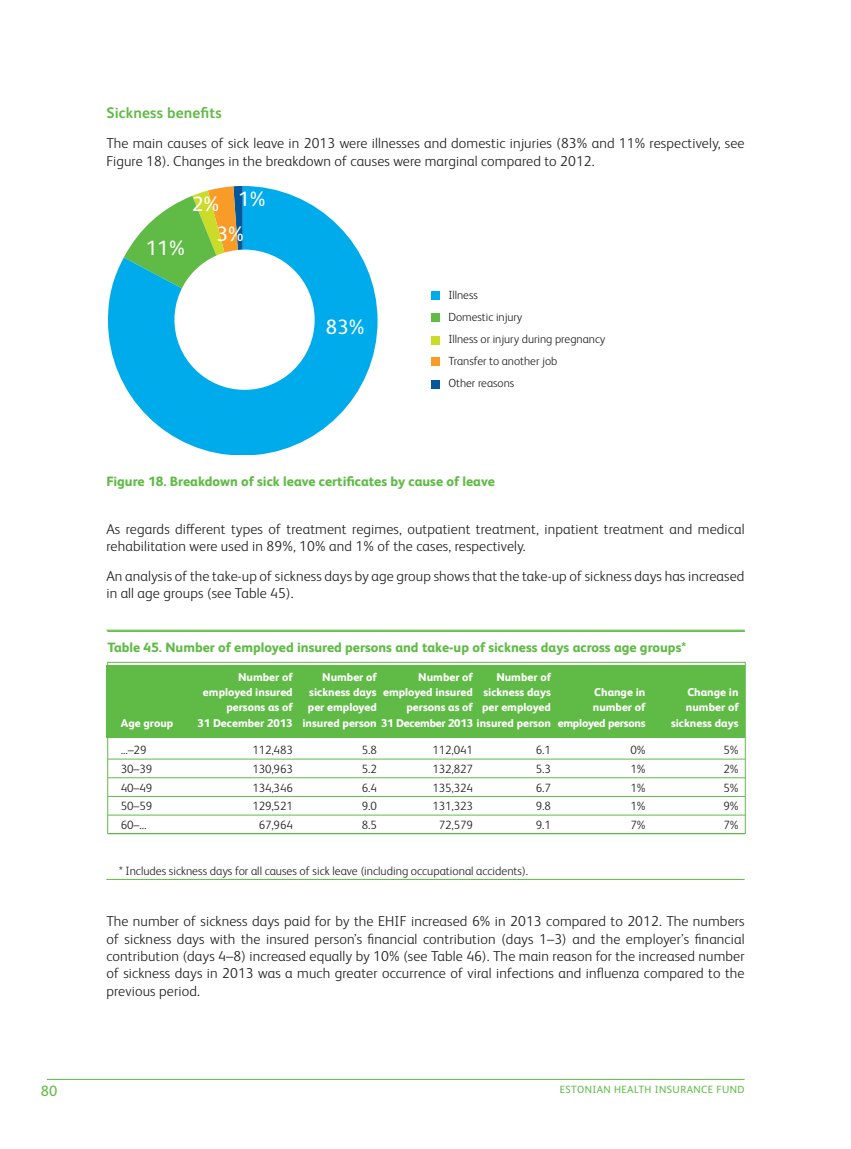
<style>
.page{position:relative;width:851px;height:1149px;background:#fff}
.page>*{position:absolute;margin:0;border:0;box-sizing:border-box;transform-origin:0 0}
.t1{font:20.85px/30px "FS Albert Pro";color:#fff}
.t2{font:700 15.3px "FS Albert Pro";letter-spacing:.01em;color:#60bb46}
.t3{font:15px "FS Albert Pro";color:#60bb46}
.t4{font:300 14.4px/17.2px "FS Albert Pro";letter-spacing:.01em;color:#231f20}
.t5{font:800 13.5px "FS Albert Pro";color:#60bb46}
.t6{font:300 12px "FS Albert Pro";color:#231f20}
.t7{font:300 11.85px/22.2px "FS Albert Pro";color:#231f20}
.t8{font:800 11.25px "FS Albert Pro";color:#fff}
.t9{font:10.5px "FS Albert Pro";letter-spacing:.04em;color:#60bb46}
</style>
<div class="page">
<hr style="left:47px;top:1078px;width:697px;height:1px;background:#60bb46">
<hr style="left:106px;top:629px;width:638px;height:1px;background:#60bb46">
<hr style="left:106px;top:878px;width:638px;height:1px;background:#60bb46">
<svg style="left:108px;top:186px;width:269px;height:268px;fill:#00abeb"></svg>
<div style="left:174px;top:249px;width:140px;height:141px;background:#fff;border-radius:50%"></div>
<div style="left:431px;top:291px;width:9px;height:8px;background:#00abeb"></div>
<div style="left:431px;top:313px;width:8px;height:9px;background:#60bb46"></div>
<div style="left:431px;top:335px;width:9px;height:9px;background:#cadb2a"></div>
<div style="left:431px;top:357px;width:9px;height:9px;background:#f89c27"></div>
<div style="left:431px;top:380px;width:9px;height:8px;background:#01589c"></div>
<div style="left:107px;top:665px;width:637px;height:72px;background:#60bb46"></div>
<hr style="left:108px;top:758px;width:636px;height:1px;background:#60bb46">
<hr style="left:108px;top:777px;width:636px;height:1px;background:#60bb46">
<hr style="left:108px;top:795px;width:636px;height:1px;background:#60bb46">
<hr style="left:108px;top:814px;width:636px;height:1px;background:#60bb46">
<hr style="left:108px;top:833px;width:636px;height:1px;background:#60bb46">
<div style="left:107px;top:661px;width:638px;height:172px;border:1px solid #60bb46"></div>
<hr style="left:107px;top:630px;width:637px;height:1px;background:#60bb46">
<p class="t2" style="left:106px;top:102px;width:117px">Sickness benefits</p>
<p class="t4" style="left:106px;top:134px;width:639px">The main causes of sick leave in 2013 were illnesses and domestic injuries (83% and 11% respectively, see<br>Figure 18). Changes in the breakdown of causes were marginal compared to 2012.</p>
<h1 class="t1" style="left:146px;top:231px;width:40px">11%</h1>
<h1 class="t1" style="left:238px;top:182px;width:29px">1%</h1>
<h1 class="t1" style="left:217px;top:188px;width:29px;text-indent:-25px">2%<br>3%</h1>
<h1 class="t1" style="left:326px;top:310px;width:40px">83%</h1>
<p class="t7" style="left:448px;top:282px;width:158px">Illness<br>Domestic injury<br>Illness or injury during pregnancy<br>Transfer to another job<br>Other reasons</p>
<p class="t5" style="left:106px;top:471px;width:390px">Figure 18. Breakdown of sick leave certificates by cause of leave</p>
<p class="t4" style="left:106px;top:519px;width:639px">As regards different types of treatment regimes, outpatient treatment, inpatient treatment and medical rehabilitation were used in 89%, 10% and 1% of the cases, respectively.</p>
<p class="t4" style="left:106px;top:566px;width:639px">An analysis of the take-up of sickness days by age group shows that the take-up of sickness days has increased in all age groups (see Table 45).</p>
<p class="t5" style="left:107px;top:636px;width:580px">Table 45. Number of employed insured persons and take-up of sickness days across age groups*</p>
<p class="t8" style="left:238px;top:668px;width:56px">Number of</p>
<p class="t8" style="left:322px;top:668px;width:56px">Number of</p>
<p class="t8" style="left:418px;top:668px;width:56px">Number of</p>
<p class="t8" style="left:496px;top:668px;width:56px">Number of</p>
<p class="t8" style="left:203px;top:683px;width:91px">employed insured</p>
<p class="t8" style="left:309px;top:683px;width:243px">sickness days employed insured sickness days</p>
<p class="t8" style="left:594px;top:683px;width:53px">Change in</p>
<p class="t8" style="left:687px;top:683px;width:53px">Change in</p>
<p class="t8" style="left:226px;top:698px;width:68px">persons as of</p>
<p class="t8" style="left:308px;top:698px;width:70px">per employed</p>
<p class="t8" style="left:406px;top:698px;width:146px">persons as of per employed</p>
<p class="t8" style="left:592px;top:698px;width:54px">number of</p>
<p class="t8" style="left:685px;top:698px;width:54px">number of</p>
<p class="t8" style="left:121px;top:714px;width:54px">Age group</p>
<p class="t8" style="left:197px;top:714px;width:449px">31 December 2013 insured person 31 December 2013 insured person employed persons</p>
<p class="t8" style="left:671px;top:714px;width:69px">sickness days</p>
<p class="t6" style="left:121px;top:741px;width:27px">…–29</p>
<p class="t6" style="left:252px;top:741px;width:42px">112,483</p>
<p class="t6" style="left:362px;top:741px;width:17px">5.8</p>
<p class="t6" style="left:432px;top:741px;width:42px">112,041</p>
<p class="t6" style="left:536px;top:741px;width:17px">6.1</p>
<p class="t6" style="left:630px;top:741px;width:17px">0%</p>
<p class="t6" style="left:723px;top:741px;width:17px">5%</p>
<p class="t6" style="left:121px;top:760px;width:33px">30–39</p>
<p class="t6" style="left:252px;top:760px;width:42px">130,963</p>
<p class="t6" style="left:362px;top:760px;width:17px">5.2</p>
<p class="t6" style="left:432px;top:760px;width:42px">132,827</p>
<p class="t6" style="left:536px;top:760px;width:17px">5.3</p>
<p class="t6" style="left:630px;top:760px;width:17px">1%</p>
<p class="t6" style="left:723px;top:760px;width:17px">2%</p>
<p class="t6" style="left:121px;top:779px;width:33px">40–49</p>
<p class="t6" style="left:252px;top:779px;width:42px">134,346</p>
<p class="t6" style="left:362px;top:779px;width:17px">6.4</p>
<p class="t6" style="left:432px;top:779px;width:42px">135,324</p>
<p class="t6" style="left:536px;top:779px;width:17px">6.7</p>
<p class="t6" style="left:630px;top:779px;width:17px">1%</p>
<p class="t6" style="left:723px;top:779px;width:17px">5%</p>
<p class="t6" style="left:121px;top:797px;width:33px">50–59</p>
<p class="t6" style="left:252px;top:797px;width:42px">129,521</p>
<p class="t6" style="left:362px;top:797px;width:17px">9.0</p>
<p class="t6" style="left:432px;top:797px;width:42px">131,323</p>
<p class="t6" style="left:536px;top:797px;width:17px">9.8</p>
<p class="t6" style="left:630px;top:797px;width:17px">1%</p>
<p class="t6" style="left:723px;top:797px;width:17px">9%</p>
<p class="t6" style="left:121px;top:816px;width:27px">60–…</p>
<p class="t6" style="left:259px;top:816px;width:36px">67,964</p>
<p class="t6" style="left:362px;top:816px;width:17px">8.5</p>
<p class="t6" style="left:439px;top:816px;width:36px">72,579</p>
<p class="t6" style="left:536px;top:816px;width:17px">9.1</p>
<p class="t6" style="left:630px;top:816px;width:17px">7%</p>
<p class="t6" style="left:723px;top:816px;width:17px">7%</p>
<p class="t6" style="left:119px;top:862px;width:410px">* Includes sickness days for all causes of sick leave (including occupational accidents).</p>
<p class="t4" style="left:106px;top:911px;width:639px;text-align:justify">The number of sickness days paid for by the EHIF increased 6% in 2013 compared to 2012. The numbers of sickness days with the insured person’s financial contribution (days 1–3) and the employer’s financial contribution (days 4–8) increased equally by 10% (see Table 46). The main reason for the increased number of sickness days in 2013 was a much greater occurrence of viral infections and influenza compared to the previous period.</p>
<p class="t3" style="left:41px;top:1080px;width:18px">80</p>
<p class="t9" style="left:559px;top:1081px;width:186px">ESTONIAN HEALTH INSURANCE FUND</p>
</div>
